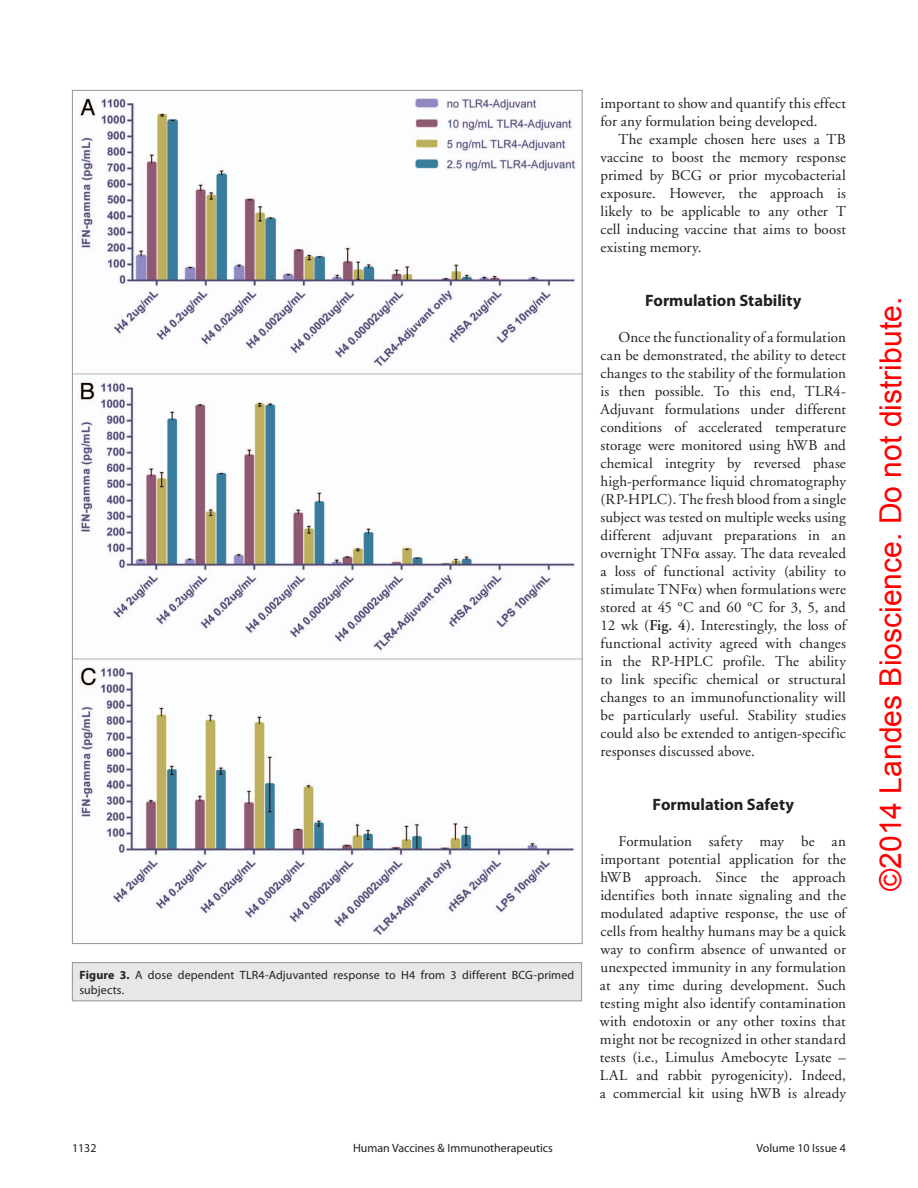
<style>
.page{position:relative;width:918px;height:1188px;background:#fff}
.page>*{position:absolute;margin:0;border:0;box-sizing:border-box;transform-origin:0 0}
.t1{font:30.15px "Arial";color:#f00}
.t2{font:700 16.5px "Myriad Pro";color:#231f20}
.t3{font:15px/18px "Adobe Garamond";letter-spacing:.01em;color:#231f20;text-align:justify}
.t4{font:12px/15px "Myriad Pro";letter-spacing:.005em;color:#231f20}
.s1{font-weight:700}
.s2{font-family:"Universal Std Greekw Math Pi"}
.s3{font-weight:600}
</style>
<div class="page">
<img style="left:74px;top:96px;width:507px;height:839px">
<div style="left:72px;top:963px;width:510px;height:38px;background:#e6e7e9"></div>
<div style="left:72px;top:962px;width:510px;height:39px;border:1px solid #939598"></div>
<p class="t4" style="left:79px;top:967px;width:496px"><span class="s1">Figure 3.</span> A dose dependent TLR4-Adjuvanted response to H4 from 3 different BCG-primed subjects.</p>
<p class="t3" style="left:601px;top:95px;width:247px">important to show and quantify this effect for any formulation being developed.</p>
<p class="t3" style="left:601px;top:131px;width:247px;text-indent:18px">The example chosen here uses a TB vaccine to boost the memory response primed by BCG or prior mycobacterial exposure. However, the approach is likely to be applicable to any other T cell inducing vaccine that aims to boost existing memory.</p>
<p class="t2" style="left:645px;top:290px;width:158px">Formulation Stability</p>
<p class="t3" style="left:601px;top:329px;width:247px;text-indent:18px">Once the functionality of a formulation can be demonstrated, the ability to detect changes to the stability of the formulation is then possible. To this end, TLR4- Adjuvant formulations under different conditions of accelerated temperature storage were monitored using hWB and chemical integrity by reversed phase high-performance liquid chromatography (RP-HPLC). The fresh blood from a single subject was tested on multiple weeks using different adjuvant preparations in an overnight TNF<span class="s2">α</span> assay. The data revealed a loss of functional activity (ability to stimulate TNF<span class="s2">α</span>) when formulations were stored at 45 °C and 60 °C for 3, 5, and 12 wk (<span class="s3">Fig. 4</span>). Interestingly, the loss of functional activity agreed with changes in the RP-HPLC profile. The ability to link specific chemical or structural changes to an immunofunctionality will be particularly useful. Stability studies could also be extended to antigen-specific responses discussed above.</p>
<p class="t2" style="left:653px;top:794px;width:143px">Formulation Safety</p>
<p class="t3" style="left:600px;top:833px;width:248px;text-indent:19px">Formulation safety may be an important potential application for the hWB approach. Since the approach identifies both innate signaling and the modulated adaptive response, the use of cells from healthy humans may be a quick way to confirm absence of unwanted or unexpected immunity in any formulation at any time during development. Such testing might also identify contamination with endotoxin or any other toxins that might not be recognized in other standard tests (i.e., Limulus Amebocyte Lysate – LAL and rabbit pyrogenicity). Indeed, a commercial kit using hWB is already</p>
<p class="t4" style="left:72px;top:1140px;width:26px">1132</p>
<p class="t4" style="left:353px;top:1140px;width:201px">Human Vaccines &amp; Immunotherapeutics</p>
<p class="t4" style="left:757px;top:1140px;width:91px">Volume 10 Issue 4</p>
<h1 class="t1" style="left:871px;top:891px;width:595px;rotate:-90deg">©2014 Landes Bioscience. Do not distribute.</h1>
</div>
